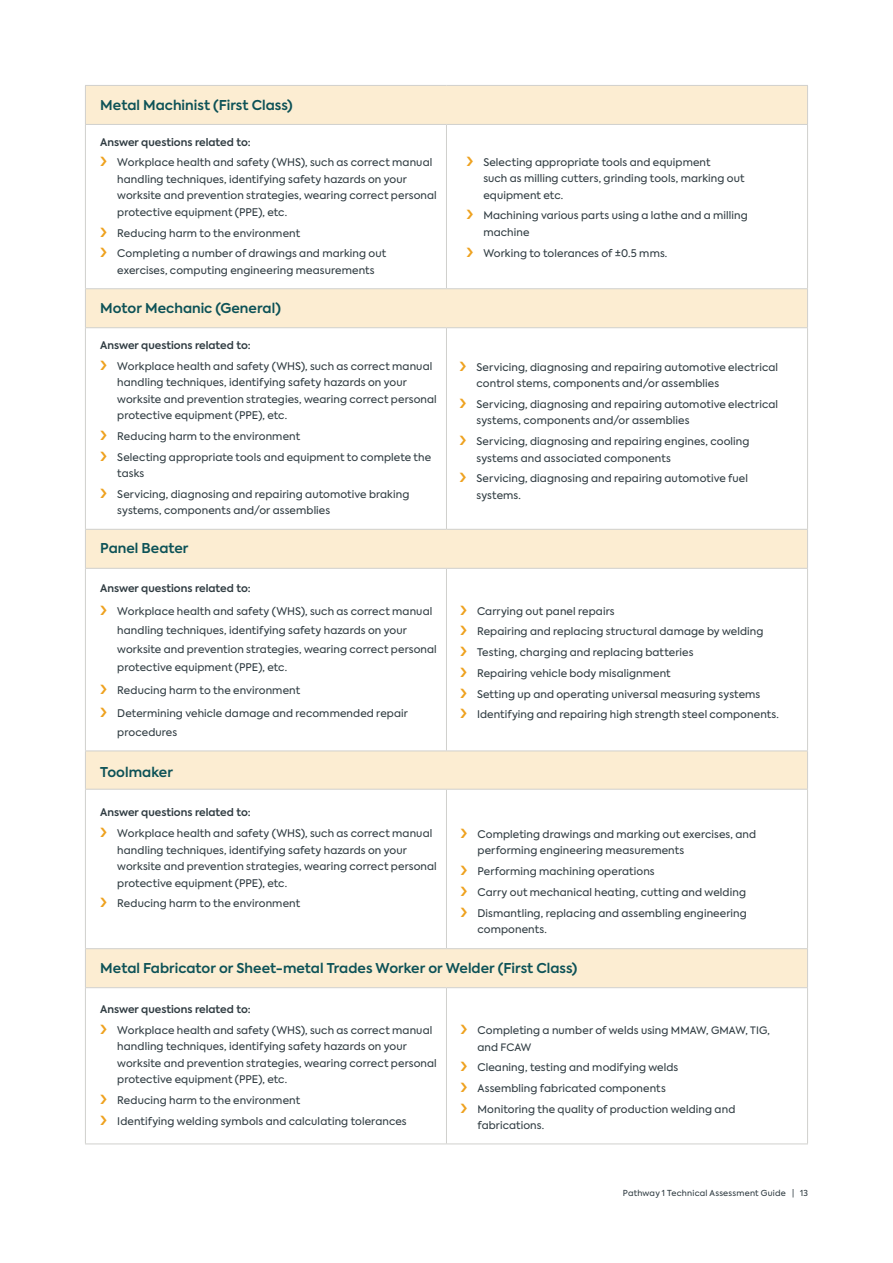
<style>
.page{position:relative;width:893px;height:1263px;background:#fff}
.page>*{position:absolute;margin:0;border:0;box-sizing:border-box;transform-origin:0 0}
.Body_Copy{font:600 13.5px "Axiforma";color:#0d5257}
.t1{font:10.5px/16.5px "Axiforma";letter-spacing:.01em;color:#303c42}
.t2{font:600 10.5px "Axiforma";color:#303c42}
.t3{font:10.2px "Axiforma";color:#303c42}
.t4{font:8.25px "Axiforma";letter-spacing:.025em;color:#303c42}
.s1{font-size:10.2px}
.s2{font-size:10.5px}
</style>
<div class="page">
<div style="left:86px;top:86px;width:721px;height:38px;background:#fcedd2"></div>
<svg style="left:86px;top:289px;width:721px;height:700px"></svg>
<hr style="left:85px;top:85px;width:361px;height:1px;background:#d0d0cd">
<hr style="left:85px;top:86px;width:1px;height:38px;background:#d0d0cd">
<hr style="left:446px;top:85px;width:362px;height:1px;background:#d0d0cd">
<hr style="left:807px;top:86px;width:1px;height:38px;background:#d0d0cd">
<hr style="left:85px;top:124px;width:361px;height:1px;background:#d0d0cd">
<hr style="left:85px;top:125px;width:1px;height:163px;background:#d0d0cd">
<hr style="left:446px;top:124px;width:362px;height:1px;background:#d0d0cd">
<hr style="left:446px;top:125px;width:1px;height:163px;background:#d0d0cd">
<hr style="left:807px;top:125px;width:1px;height:163px;background:#d0d0cd">
<hr style="left:85px;top:288px;width:361px;height:1px;background:#d0d0cd">
<hr style="left:85px;top:289px;width:1px;height:38px;background:#d0d0cd">
<hr style="left:446px;top:288px;width:362px;height:1px;background:#d0d0cd">
<hr style="left:807px;top:289px;width:1px;height:38px;background:#d0d0cd">
<hr style="left:85px;top:327px;width:361px;height:1px;background:#d0d0cd">
<hr style="left:85px;top:328px;width:1px;height:201px;background:#d0d0cd">
<hr style="left:446px;top:327px;width:362px;height:1px;background:#d0d0cd">
<hr style="left:446px;top:328px;width:1px;height:201px;background:#d0d0cd">
<hr style="left:807px;top:328px;width:1px;height:201px;background:#d0d0cd">
<hr style="left:85px;top:529px;width:361px;height:1px;background:#d0d0cd">
<hr style="left:85px;top:530px;width:1px;height:38px;background:#d0d0cd">
<hr style="left:446px;top:529px;width:362px;height:1px;background:#d0d0cd">
<hr style="left:807px;top:530px;width:1px;height:38px;background:#d0d0cd">
<hr style="left:85px;top:568px;width:361px;height:1px;background:#d0d0cd">
<hr style="left:85px;top:569px;width:1px;height:181px;background:#d0d0cd">
<hr style="left:446px;top:568px;width:362px;height:1px;background:#d0d0cd">
<hr style="left:446px;top:569px;width:1px;height:181px;background:#d0d0cd">
<hr style="left:807px;top:569px;width:1px;height:181px;background:#d0d0cd">
<hr style="left:85px;top:750px;width:361px;height:1px;background:#d0d0cd">
<hr style="left:85px;top:751px;width:1px;height:38px;background:#d0d0cd">
<hr style="left:446px;top:750px;width:362px;height:1px;background:#d0d0cd">
<hr style="left:807px;top:751px;width:1px;height:38px;background:#d0d0cd">
<hr style="left:85px;top:789px;width:361px;height:1px;background:#d0d0cd">
<hr style="left:85px;top:789px;width:1px;height:159px;background:#d0d0cd">
<hr style="left:446px;top:789px;width:362px;height:1px;background:#d0d0cd">
<hr style="left:446px;top:789px;width:1px;height:159px;background:#d0d0cd">
<hr style="left:807px;top:789px;width:1px;height:159px;background:#d0d0cd">
<hr style="left:85px;top:948px;width:361px;height:1px;background:#d0d0cd">
<hr style="left:85px;top:949px;width:1px;height:38px;background:#d0d0cd">
<hr style="left:446px;top:948px;width:362px;height:1px;background:#d0d0cd">
<hr style="left:807px;top:949px;width:1px;height:38px;background:#d0d0cd">
<hr style="left:85px;top:987px;width:361px;height:1px;background:#d0d0cd">
<hr style="left:85px;top:988px;width:1px;height:155px;background:#d0d0cd">
<hr style="left:446px;top:987px;width:362px;height:1px;background:#d0d0cd">
<hr style="left:446px;top:988px;width:1px;height:155px;background:#d0d0cd">
<hr style="left:807px;top:988px;width:1px;height:155px;background:#d0d0cd">
<hr style="left:85px;top:1143px;width:361px;height:1px;background:#d0d0cd">
<hr style="left:446px;top:1143px;width:362px;height:1px;background:#d0d0cd">
<svg style="left:101px;top:360px;width:6px;height:10px"></svg>
<svg style="left:101px;top:430px;width:6px;height:10px"></svg>
<svg style="left:101px;top:451px;width:6px;height:10px"></svg>
<svg style="left:101px;top:488px;width:6px;height:10px"></svg>
<svg style="left:101px;top:605px;width:6px;height:10px"></svg>
<svg style="left:101px;top:685px;width:6px;height:9px"></svg>
<svg style="left:101px;top:708px;width:6px;height:9px"></svg>
<svg style="left:101px;top:828px;width:6px;height:9px"></svg>
<svg style="left:101px;top:898px;width:6px;height:9px"></svg>
<svg style="left:460px;top:361px;width:6px;height:10px"></svg>
<svg style="left:460px;top:398px;width:6px;height:10px"></svg>
<svg style="left:460px;top:436px;width:6px;height:9px"></svg>
<svg style="left:460px;top:473px;width:6px;height:9px"></svg>
<svg style="left:460px;top:605px;width:6px;height:10px"></svg>
<svg style="left:460px;top:626px;width:6px;height:9px"></svg>
<svg style="left:460px;top:647px;width:6px;height:9px"></svg>
<svg style="left:460px;top:667px;width:6px;height:10px"></svg>
<svg style="left:460px;top:688px;width:6px;height:10px"></svg>
<svg style="left:460px;top:709px;width:6px;height:9px"></svg>
<svg style="left:461px;top:828px;width:6px;height:10px"></svg>
<svg style="left:461px;top:866px;width:6px;height:9px"></svg>
<svg style="left:461px;top:886px;width:6px;height:10px"></svg>
<svg style="left:461px;top:907px;width:6px;height:10px"></svg>
<p class="Body_Copy" style="left:100px;top:96px;width:194px">Metal Machinist (First Class)</p>
<p class="t2" style="left:100px;top:135px;width:152px">Answer questions related to:</p>
<p class="t1" style="left:117px;top:154px;width:321px">Workplace health and safety (WHS), such as correct manual handling techniques, identifying safety hazards on your worksite and prevention strategies, wearing correct personal protective equipment (PPE), etc.</p>
<p class="t1" style="left:117px;top:225px;width:184px">Reducing harm to the environment</p>
<p class="t1" style="left:117px;top:245px;width:270px">Completing a number of drawings and marking out exercises, computing engineering measurements</p>
<p class="Body_Copy" style="left:100px;top:299px;width:182px">Motor Mechanic (General)</p>
<p class="t2" style="left:100px;top:338px;width:152px">Answer questions related to:</p>
<p class="t1" style="left:117px;top:358px;width:321px">Workplace health and safety (WHS), such as correct manual handling techniques, identifying safety hazards on your worksite and prevention strategies, wearing correct personal protective equipment (PPE), etc.</p>
<p class="t1" style="left:117px;top:428px;width:184px">Reducing harm to the environment</p>
<p class="t1" style="left:117px;top:449px;width:315px">Selecting appropriate tools and equipment to complete the tasks</p>
<p class="t1" style="left:117px;top:486px;width:294px">Servicing, diagnosing and repairing automotive braking systems, components and/or assemblies</p>
<p class="Body_Copy" style="left:100px;top:539px;width:90px">Panel Beater</p>
<p class="t2" style="left:100px;top:581px;width:152px">Answer questions related to:</p>
<p class="t1" style="left:117px;top:602px;width:321px;line-height:18.8px">Workplace health and safety (WHS), such as correct manual handling techniques, identifying safety hazards on your worksite and prevention strategies, wearing correct personal protective equipment (PPE), etc.</p>
<p class="t1" style="left:117px;top:682px;width:184px">Reducing harm to the environment</p>
<p class="t1" style="left:117px;top:704px;width:292px;line-height:18.8px">Determining vehicle damage and recommended repair procedures</p>
<p class="Body_Copy" style="left:100px;top:763px;width:74px">Toolmaker</p>
<p class="t2" style="left:100px;top:805px;width:152px">Answer questions related to:</p>
<p class="t1" style="left:117px;top:825px;width:321px">Workplace health and safety (WHS), such as correct manual handling techniques, identifying safety hazards on your worksite and prevention strategies, wearing correct personal protective equipment (PPE), etc.</p>
<p class="t1" style="left:117px;top:895px;width:184px">Reducing harm to the environment</p>
<p class="t1" style="left:483px;top:154px;width:263px">Selecting appropriate tools and equipment<br>such as milling cutters, grinding tools, marking out equipment etc.</p>
<p class="t1" style="left:483px;top:208px;width:266px">Machining various parts using a lathe and a milling machine</p>
<p class="t1" style="left:483px;top:245px;width:186px">Working to tolerances of ±0.5 mms.</p>
<p class="t1" style="left:477px;top:359px;width:303px">Servicing, diagnosing and repairing automotive electrical control stems, components and/or assemblies</p>
<p class="t1" style="left:477px;top:396px;width:303px">Servicing, diagnosing and repairing automotive electrical systems, components and/or assemblies</p>
<p class="t1" style="left:477px;top:433px;width:274px">Servicing, diagnosing and repairing engines, cooling systems and associated components</p>
<p class="t1" style="left:477px;top:471px;width:273px">Servicing, diagnosing and repairing automotive fuel systems.</p>
<p class="t1" style="left:477px;top:603px;width:139px">Carrying out panel repairs</p>
<p class="t1" style="left:477px;top:623px;width:288px">Repairing and replacing structural damage by welding</p>
<p class="t1" style="left:477px;top:644px;width:218px">Testing, charging and replacing batteries</p>
<p class="t1" style="left:477px;top:665px;width:195px">Repairing vehicle body misalignment</p>
<p class="t1" style="left:477px;top:686px;width:285px">Setting up and operating universal measuring systems</p>
<p class="t1" style="left:477px;top:706px;width:303px">Identifying and repairing high strength steel components.</p>
<p class="t1" style="left:477px;top:826px;width:280px">Completing drawings and marking out exercises, and performing engineering measurements</p>
<p class="t1" style="left:477px;top:863px;width:179px">Performing machining operations</p>
<p class="t1" style="left:477px;top:884px;width:270px">Carry out mechanical heating, cutting and welding</p>
<p class="t1" style="left:477px;top:905px;width:271px">Dismantling, replacing and assembling engineering components.</p>
<p class="Body_Copy" style="left:100px;top:959px;width:479px">Metal Fabricator or Sheet-metal Trades Worker or Welder (First Class)</p>
<p class="t2" style="left:100px;top:1002px;width:152px">Answer questions related to:</p>
<p class="t1" style="left:117px;top:1022px;width:321px">Workplace health and safety (WHS), such as correct manual handling techniques, identifying safety hazards on your worksite and prevention strategies, wearing correct personal protective equipment (PPE), etc.</p>
<p class="t1" style="left:117px;top:1092px;width:184px">Reducing harm to the environment</p>
<p class="t1" style="left:117px;top:1113px;width:291px">Identifying welding symbols and calculating tolerances</p>
<p class="t1" style="left:477px;top:1022px;width:294px">Completing a number of welds using <span class="s1">MMAW, GMAW, TIG,</span></p>
<p class="t3" style="left:477px;top:1040px;width:55px"><span class="s2">and</span> FCAW</p>
<p class="t1" style="left:477px;top:1059px;width:202px">Cleaning, testing and modifying welds</p>
<p class="t1" style="left:477px;top:1080px;width:190px">Assembling fabricated components</p>
<p class="t1" style="left:477px;top:1101px;width:259px">Monitoring the quality of production welding and fabrications.</p>
<p class="t4" style="left:623px;top:1188px;width:187px">Pathway 1 Technical Assessment Guide | 13</p>
</div>
